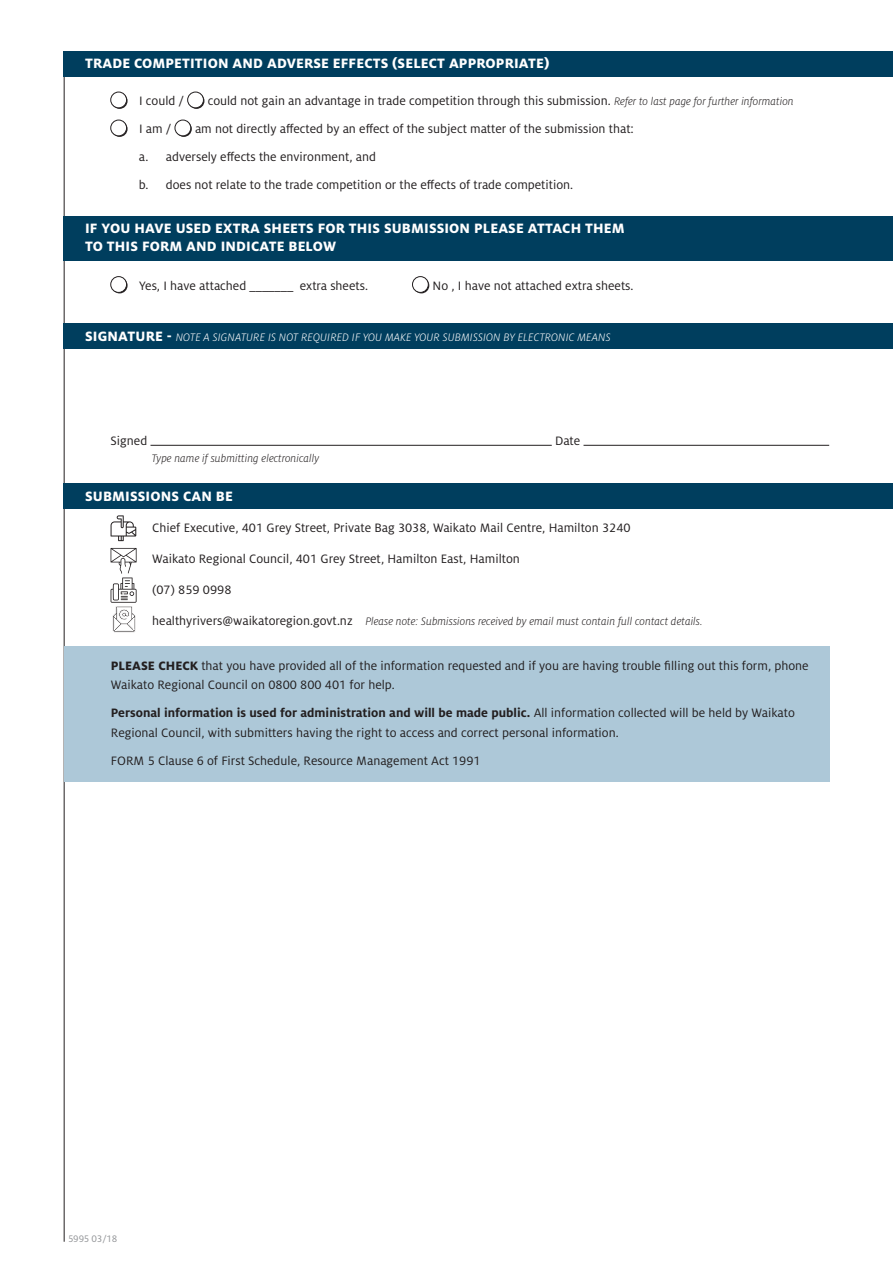
<style>
.page{position:relative;width:893px;height:1263px;background:#fff}
.page>*{position:absolute;margin:0;border:0;box-sizing:border-box;transform-origin:0 0}
.t1{font:800 15px/18px "Milo Pro";letter-spacing:.01em;color:#fff}
.t2{font:13.5px/19.5px "Milo Pro";color:#231f20}
.t3{font:italic 300 12px "Milo Pro";color:#231f20}
.t4{font:italic 300 12px "Milo Pro";letter-spacing:.01em;color:#fff}
.t5{font:10.5px "Milo Pro";letter-spacing:-.005em;color:#939598}
.s1{font-weight:300;font-style:italic;font-size:12px}
.s2{font-weight:800;font-style:normal;font-size:15px}
.s3{font-weight:400;font-style:normal;font-size:13.5px}
.s4{font-weight:800}
.s5{font-weight:700}
</style>
<div class="page">
<hr style="left:64px;top:51px;width:1px;height:1191px;background:#231f20">
<div style="left:64px;top:646px;width:765px;height:136px;background:#adc8d8"></div>
<div style="left:64px;top:51px;width:829px;height:26px;background:#003e5e"></div>
<div style="left:64px;top:323px;width:829px;height:26px;background:#003e5e"></div>
<div style="left:64px;top:483px;width:829px;height:26px;background:#003e5e"></div>
<div style="left:64px;top:216px;width:829px;height:44px;background:#003e5e"></div>
<svg style="left:189px;top:93px;width:15px;height:16px"></svg>
<div style="left:188px;top:92px;width:15px;height:16px;background:#fff;border-radius:50%"></div>
<div style="left:187px;top:92px;width:17px;height:16px;border:1px solid #231f20;border-radius:50%"></div>
<svg style="left:112px;top:121px;width:16px;height:16px"></svg>
<div style="left:111px;top:120px;width:16px;height:16px;background:#fff;border-radius:50%"></div>
<div style="left:111px;top:120px;width:16px;height:16px;border:1px solid #231f20;border-radius:50%"></div>
<svg style="left:176px;top:121px;width:16px;height:16px"></svg>
<div style="left:175px;top:120px;width:16px;height:16px;background:#fff;border-radius:50%"></div>
<div style="left:175px;top:120px;width:16px;height:16px;border:1px solid #231f20;border-radius:50%"></div>
<svg style="left:112px;top:93px;width:16px;height:16px"></svg>
<div style="left:111px;top:92px;width:16px;height:16px;background:#fff;border-radius:50%"></div>
<div style="left:111px;top:92px;width:16px;height:16px;border:1px solid #231f20;border-radius:50%"></div>
<svg style="left:112px;top:278px;width:16px;height:15px"></svg>
<div style="left:111px;top:277px;width:16px;height:15px;background:#fff;border-radius:50%"></div>
<div style="left:111px;top:276px;width:16px;height:17px;border:1px solid #231f20;border-radius:50%"></div>
<div style="left:413px;top:278px;width:16px;height:15px;background:#2b2728;border-radius:50%"></div>
<div style="left:412px;top:277px;width:16px;height:15px;background:#fff;border-radius:50%"></div>
<div style="left:412px;top:276px;width:16px;height:17px;border:1px solid #231f20;border-radius:50%"></div>
<hr style="left:150px;top:445px;width:402px;height:1px;background:#231f20">
<hr style="left:583px;top:445px;width:246px;height:1px;background:#231f20">
<svg style="left:111px;top:515px;width:25px;height:26px"></svg>
<svg style="left:111px;top:548px;width:26px;height:85px"></svg>
<p class="t1" style="left:85px;top:55px;width:466px">TRADE COMPETITION AND ADVERSE EFFECTS (SELECT APPROPRIATE)</p>
<p class="t2" style="left:139px;top:91px;width:47px">I could /</p>
<p class="t2" style="left:208px;top:91px;width:588px">could not gain an advantage in trade competition through this submission. <span class="s1">Refer to last page for further information</span></p>
<p class="t2" style="left:139px;top:119px;width:34px">I am /</p>
<p class="t2" style="left:139px;top:114px;width:497px;line-height:28px;text-indent:56px">am not directly affected by an effect of the subject matter of the submission that: a. adversely effects the environment, and<br>b. does not relate to the trade competition or the effects of trade competition.</p>
<p class="t1" style="left:85px;top:220px;width:541px">IF YOU HAVE USED EXTRA SHEETS FOR THIS SUBMISSION PLEASE ATTACH THEM<br>TO THIS FORM AND INDICATE BELOW</p>
<p class="t2" style="left:139px;top:276px;width:230px">Yes, I have attached _______ extra sheets.</p>
<p class="t2" style="left:433px;top:276px;width:202px">No , I have not attached extra sheets.</p>
<p class="t4" style="left:85px;top:330px;width:527px"><span class="s2">SIGNATURE -</span> NOTE A SIGNATURE IS NOT REQUIRED IF YOU MAKE YOUR SUBMISSION BY ELECTRONIC MEANS</p>
<p class="t2" style="left:111px;top:432px;width:38px">Signed</p>
<p class="t2" style="left:555px;top:432px;width:27px">Date</p>
<p class="t3" style="left:152px;top:452px;width:169px">Type name if submitting electronically</p>
<p class="t1" style="left:85px;top:487px;width:149px">SUBMISSIONS CAN BE</p>
<p class="t2" style="left:152px;top:518px;width:480px">Chief Executive, 401 Grey Street, Private Bag 3038, Waikato Mail Centre, Hamilton 3240</p>
<p class="t2" style="left:152px;top:549px;width:369px">Waikato Regional Council, 401 Grey Street, Hamilton East, Hamilton</p>
<p class="t2" style="left:152px;top:580px;width:81px">(07) 859 0998</p>
<p class="t3" style="left:152px;top:615px;width:552px"><span class="s3">healthyrivers@waikatoregion.govt.nz</span> Please note: Submissions received by email must contain full contact details.</p>
<p class="t2" style="left:111px;top:656px;width:699px"><span class="s4">PLEASE CHECK</span> that you have provided all of the information requested and if you are having trouble filling out this form, phone<br>Waikato Regional Council on 0800 800 401 for help.</p>
<p class="t2" style="left:111px;top:703px;width:685px"><span class="s5">Personal information is used for administration and will be made public.</span> All information collected will be held by Waikato<br>Regional Council, with submitters having the right to access and correct personal information.</p>
<p class="t2" style="left:111px;top:751px;width:371px">FORM 5 Clause 6 of First Schedule, Resource Management Act 1991</p>
<p class="t5" style="left:68px;top:1232px;width:50px">5995 03/18</p>
</div>
